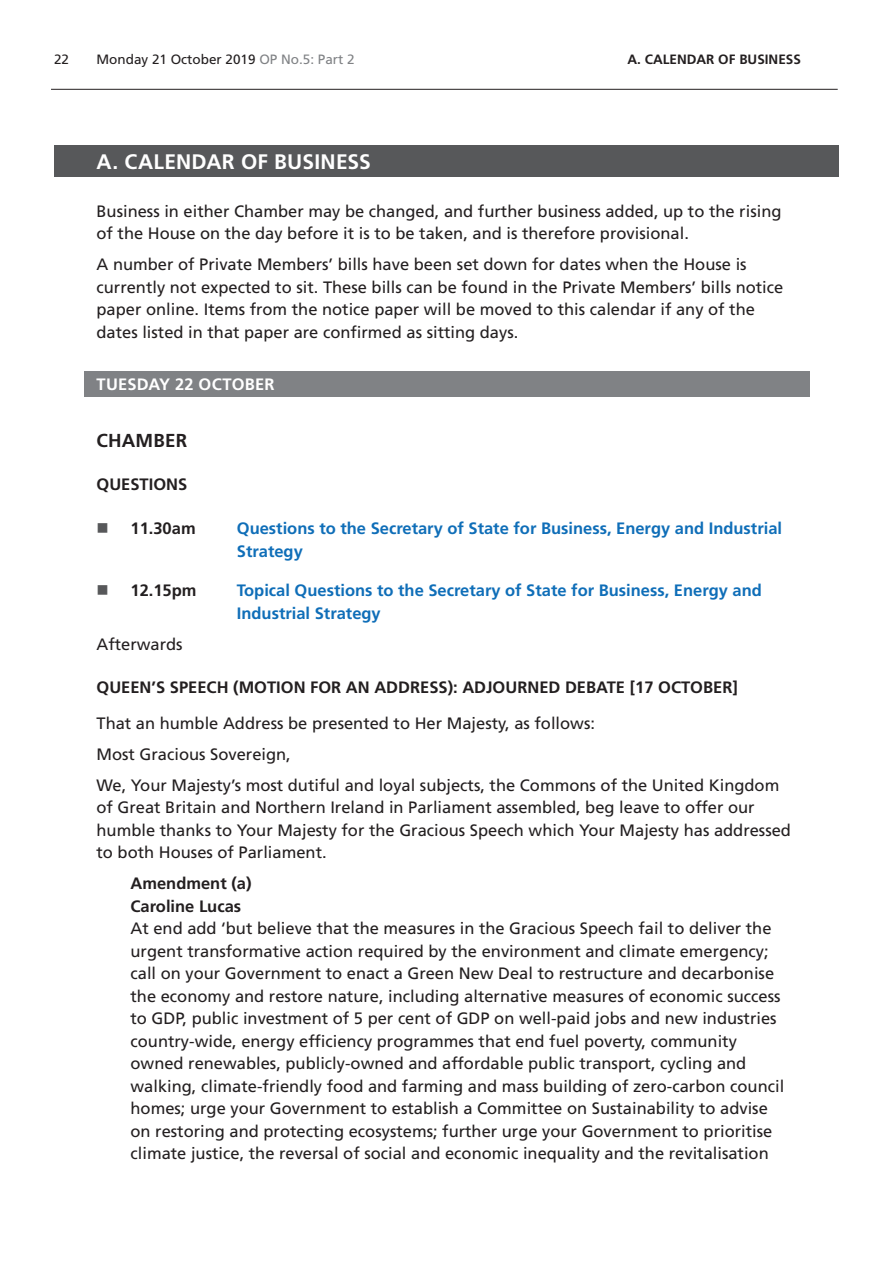
<style>
.page{position:relative;width:893px;height:1263px;background:#fff}
.page>*{position:absolute;margin:0;border:0;box-sizing:border-box;transform-origin:0 0}
.Heading1Grey{font:700 21px "Frutiger LT Std";letter-spacing:.01em;color:#fff}
.FbaLocation{font:700 18.75px "Frutiger LT Std";letter-spacing:.01em;color:#231f20}
.NormalIndented{font:16.5px/22.5px "Frutiger LT Std";color:#231f20}
.t1{font:700 16.5px/22.5px "Frutiger LT Std";color:#0f6eb8}
.BoldCaps{font:700 16.5px "Frutiger LT Std";color:#231f20}
.MotionAmmendmentSpon{font:700 16.5px "Frutiger LT Std";color:#231f20}
.Heading2Grey{font:700 16.5px "Frutiger LT Std";letter-spacing:.015em;color:#fff}
.t2{font:13.5px "Frutiger LT Std";color:#231f20}
.t3{font:700 13.5px "Frutiger LT Std";color:#231f20}
.s1{color:#808285}
</style>
<div class="page">
<hr style="left:51px;top:89px;width:787px;height:1px;background:#231f20">
<div style="left:54px;top:146px;width:785px;height:31px;background:#57585a"></div>
<div style="left:84px;top:371px;width:725px;height:25px;background:#808285"></div>
<p class="t2" style="left:54px;top:52px;width:17px">22</p>
<p class="t2" style="left:97px;top:52px;width:260px">Monday 21 October 2019 <span class="s1">OP No.5: Part 2</span></p>
<p class="t3" style="left:628px;top:52px;width:36px">A. Calendar</p>
<p class="t3" style="left:718px;top:52px;width:38px">of Business</p>
<h2 class="Heading1Grey" style="left:97px;top:149px;width:276px">A. CALENDAR OF BUSINESS</h2>
<p class="NormalIndented" style="left:97px;top:200px;width:686px">Business in either Chamber may be changed, and further business added, up to the rising of the House on the day before it is to be taken, and is therefore provisional.</p>
<p class="NormalIndented" style="left:97px;top:253px;width:688px">A number of Private Members’ bills have been set down for dates when the House is currently not expected to sit. These bills can be found in the Private Members’ bills notice paper online. Items from the notice paper will be moved to this calendar if any of the dates listed in that paper are confirmed as sitting days.</p>
<h2 class="Heading2Grey" style="left:97px;top:375px;width:180px">TUESDAY 22 OCTOBER</h2>
<p class="FbaLocation" style="left:97px;top:429px;width:92px">CHAMBER</p>
<p class="BoldCaps" style="left:97px;top:475px;width:92px">QUESTIONS</p>
<p class="BoldCaps" style="left:131px;top:519px;width:67px">11.30am</p>
<p class="t1" style="left:237px;top:517px;width:547px">Questions to the Secretary of State for Business, Energy and Industrial<br>Strategy</p>
<p class="BoldCaps" style="left:131px;top:581px;width:68px">12.15pm</p>
<p class="t1" style="left:237px;top:579px;width:527px">Topical Questions to the Secretary of State for Business, Energy and<br>Industrial Strategy</p>
<p class="NormalIndented" style="left:97px;top:633px;width:88px">Afterwards</p>
<p class="BoldCaps" style="left:97px;top:678px;width:643px">QUEEN’S SPEECH (MOTION FOR AN ADDRESS): ADJOURNED DEBATE [17 OCTOBER]</p>
<p class="NormalIndented" style="left:97px;top:712px;width:500px">That an humble Address be presented to Her Majesty, as follows:</p>
<p class="NormalIndented" style="left:97px;top:743px;width:196px">Most Gracious Sovereign,</p>
<p class="NormalIndented" style="left:97px;top:774px;width:696px">We, Your Majesty’s most dutiful and loyal subjects, the Commons of the United Kingdom of Great Britain and Northern Ireland in Parliament assembled, beg leave to offer our humble thanks to Your Majesty for the Gracious Speech which Your Majesty has addressed to both Houses of Parliament.</p>
<p class="MotionAmmendmentSpon" style="left:131px;top:874px;width:123px">Amendment (a)</p>
<p class="MotionAmmendmentSpon" style="left:131px;top:896px;width:112px">Caroline Lucas</p>
<p class="NormalIndented" style="left:131px;top:917px;width:655px">At end add ‘but believe that the measures in the Gracious Speech fail to deliver the urgent transformative action required by the environment and climate emergency; call on your Government to enact a Green New Deal to restructure and decarbonise the economy and restore nature, including alternative measures of economic success to GDP, public investment of 5 per cent of GDP on well-paid jobs and new industries country-wide, energy efficiency programmes that end fuel poverty, community owned renewables, publicly-owned and affordable public transport, cycling and walking, climate-friendly food and farming and mass building of zero-carbon council homes; urge your Government to establish a Committee on Sustainability to advise on restoring and protecting ecosystems; further urge your Government to prioritise climate justice, the reversal of social and economic inequality and the revitalisation</p>
</div>
